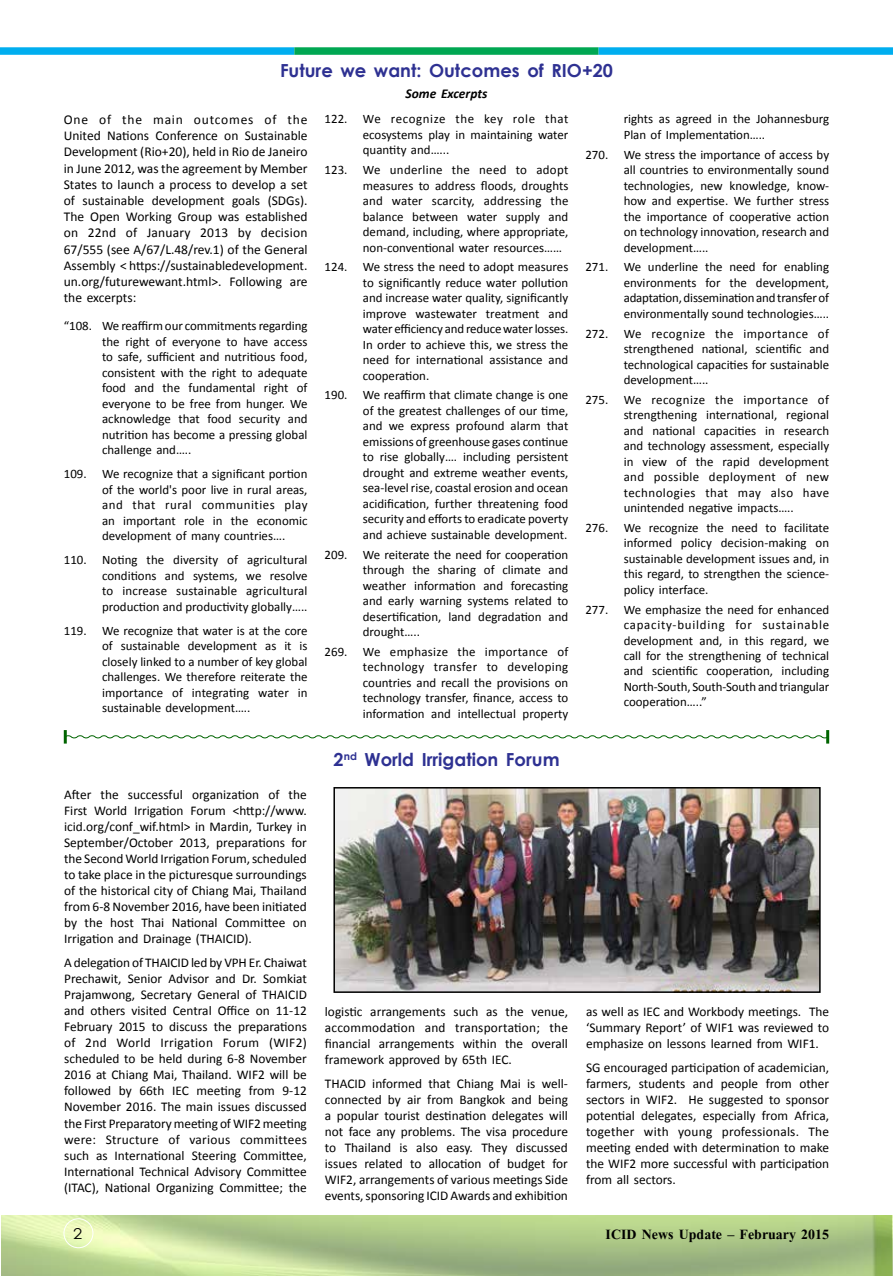
<style>
.page{position:relative;width:893px;height:1276px;background:#fff}
.page>*{position:absolute;margin:0;border:0;box-sizing:border-box;transform-origin:0 0}
.t1{font:700 18px "Century Gothic";color:#2e3192}
.t2{font:700 18px "Kokila";color:#000}
.t3{font:15px "Century Gothic";color:#000;scale:1.1 1}
.t4{font:13.5px/16.2px "Calibri";color:#000;text-align:justify}
.t5{font:italic 700 13.5px "Calibri";color:#000}
.t6{font:13.35px/16px "Calibri";color:#000;text-align:justify}
.t7{font:12.9px/15.5px "Calibri";color:#000;text-align:justify}
</style>
<div class="page">
<img style="left:891px;top:1215px;width:2px;height:61px">
<img style="left:2px;top:1215px;width:889px;height:61px">
<svg style="left:64px;top:730px;width:765px;height:13px"></svg>
<img style="left:336px;top:790px;width:482px;height:200px">
<div style="left:333px;top:787px;width:488px;height:206px;border:2px solid #000"></div>
<div style="left:0;top:47px;width:294px;height:8px;background:#00aeef"></div>
<div style="left:294px;top:47px;width:305px;height:8px;background:#00a752"></div>
<div style="left:599px;top:47px;width:294px;height:8px;background:#00aeef"></div>
<div style="left:64px;top:1218px;width:29px;height:30px;border:1px solid #fff;border-radius:50%"></div>
<h1 class="t1" style="left:280px;top:57px;width:334px">Future we want: Outcomes of RIO+20</h1>
<p class="t5" style="left:406px;top:84px;width:83px">Some Excerpts</p>
<p class="t4" style="left:64px;top:111px;width:245px">One of the main outcomes of the United Nations Conference on Sustainable Development (Rio+20), held in Rio de Janeiro in June 2012, was the agreement by Member States to launch a process to develop a set of sustainable development goals (SDGs).<br>The Open Working Group was established on 22nd of January 2013 by decision 67/555 (see A/67/L.48/rev.1) of the General Assembly &lt; https://sustainabledevelopment. un.org/futurewewant.html&gt;. Following are the excerpts:</p>
<p class="t7" style="left:102px;top:318px;width:207px;text-indent:-38px">“108. We reaffirm our commitments regarding the right of everyone to have access to safe, sufficient and nutritious food, consistent with the right to adequate food and the fundamental right of everyone to be free from hunger. We acknowledge that food security and nutrition has become a pressing global challenge and…..</p>
<p class="t7" style="left:102px;top:466px;width:207px;text-indent:-38px">109. We recognize that a significant portion of the world's poor live in rural areas, and that rural communities play an important role in the economic development of many countries….</p>
<p class="t7" style="left:102px;top:552px;width:207px;text-indent:-38px">110. Noting the diversity of agricultural conditions and systems, we resolve to increase sustainable agricultural production and productivity globally…..</p>
<p class="t7" style="left:102px;top:622px;width:207px;text-indent:-38px">119. We recognize that water is at the core of sustainable development as it is closely linked to a number of key global challenges. We therefore reiterate the importance of integrating water in sustainable development…..</p>
<p class="t6" style="left:64px;top:785px;width:244px">After the successful organization of the First World Irrigation Forum &lt;http://www. icid.org/conf_wif.html&gt; in Mardin, Turkey in September/October 2013, preparations for the Second World Irrigation Forum, scheduled to take place in the picturesque surroundings of the historical city of Chiang Mai, Thailand from 6-8 November 2016, have been initiated by the host Thai National Committee on Irrigation and Drainage (THAICID).</p>
<p class="t6" style="left:64px;top:954px;width:244px">A delegation of THAICID led by VPH Er. Chaiwat Prechawit, Senior Advisor and Dr. Somkiat Prajamwong, Secretary General of THAICID and others visited Central Office on 11-12<br>February 2015 to discuss the preparations of 2nd World Irrigation Forum (WIF2) scheduled to be held during 6-8 November 2016 at Chiang Mai, Thailand. WIF2 will be followed by 66th IEC meeting from 9-12<br>November 2016. The main issues discussed the First Preparatory meeting of WIF2 meeting were: Structure of various committees such as International Steering Committee, International Technical Advisory Committee (ITAC), National Organizing Committee; the</p>
<p class="t3" style="left:73px;top:1223px;width:10px">2</p>
<p class="t7" style="left:363px;top:111px;width:207px;text-indent:-38px">122. We recognize the key role that ecosystems play in maintaining water quantity and…...</p>
<p class="t7" style="left:363px;top:162px;width:207px;text-indent:-38px">123. We underline the need to adopt measures to address floods, droughts and water scarcity, addressing the balance between water supply and demand, including, where appropriate, non-conventional water resources……</p>
<p class="t7" style="left:363px;top:259px;width:207px;text-indent:-38px">124. We stress the need to adopt measures to significantly reduce water pollution and increase water quality, significantly improve wastewater treatment and water efficiency and reduce water losses.<br>In order to achieve this, we stress the need for international assistance and cooperation.</p>
<p class="t7" style="left:363px;top:387px;width:207px;text-indent:-38px">190. We reaffirm that climate change is one of the greatest challenges of our time, and we express profound alarm that emissions of greenhouse gases continue to rise globally…. including persistent drought and extreme weather events, sea-level rise, coastal erosion and ocean acidification, further threatening food security and efforts to eradicate poverty and achieve sustainable development.</p>
<p class="t7" style="left:363px;top:546px;width:207px;text-indent:-38px">209. We reiterate the need for cooperation through the sharing of climate and weather information and forecasting and early warning systems related to desertification, land degradation and drought…..</p>
<p class="t7" style="left:363px;top:643px;width:207px;text-indent:-38px">269. We emphasize the importance of technology transfer to developing countries and recall the provisions on technology transfer, finance, access to information and intellectual property</p>
<h1 class="t1" style="left:334px;top:745px;width:227px">2<sup>nd</sup> World Irrigation Forum</h1>
<p class="t6" style="left:325px;top:1002px;width:245px">logistic arrangements such as the venue, accommodation and transportation; the financial arrangements within the overall framework approved by 65th IEC.</p>
<p class="t6" style="left:325px;top:1075px;width:245px">THACID informed that Chiang Mai is well&shy;connected by air from Bangkok and being a popular tourist destination delegates will not face any problems. The visa procedure to Thailand is also easy. They discussed issues related to allocation of budget for WIF2, arrangements of various meetings Side events, sponsoring ICID Awards and exhibition</p>
<p class="t7" style="left:624px;top:111px;width:207px">rights as agreed in the Johannesburg<br>Plan of Implementation…..</p>
<p class="t7" style="left:624px;top:146px;width:207px;text-indent:-38px">270. We stress the importance of access by all countries to environmentally sound technologies, new knowledge, know&shy;how and expertise. We further stress the importance of cooperative action on technology innovation, research and development…..</p>
<p class="t7" style="left:624px;top:259px;width:207px;text-indent:-38px">271. We underline the need for enabling environments for the development, adaptation, dissemination and transfer of environmentally sound technologies…..</p>
<p class="t7" style="left:624px;top:325px;width:207px;text-indent:-38px">272. We recognize the importance of strengthened national, scientific and technological capacities for sustainable development…..</p>
<p class="t7" style="left:624px;top:391px;width:207px;text-indent:-38px">275. We recognize the importance of strengthening international, regional and national capacities in research and technology assessment, especially in view of the rapid development and possible deployment of new technologies that may also have unintended negative impacts…..</p>
<p class="t7" style="left:624px;top:519px;width:207px;text-indent:-38px">276. We recognize the need to facilitate informed policy decision-making on sustainable development issues and, in this regard, to strengthen the science&shy;policy interface.</p>
<p class="t7" style="left:624px;top:601px;width:207px;text-indent:-38px">277. We emphasize the need for enhanced capacity-building for sustainable development and, in this regard, we call for the strengthening of technical and scientific cooperation, including North-South, South-South and triangular cooperation…..”</p>
<p class="t6" style="left:586px;top:1002px;width:245px">as well as IEC and Workbody meetings. The ‘Summary Report’ of WIF1 was reviewed to emphasize on lessons learned from WIF1.</p>
<p class="t6" style="left:586px;top:1059px;width:245px">SG encouraged participation of academician, farmers, students and people from other sectors in WIF2. He suggested to sponsor potential delegates, especially from Africa, together with young professionals. The meeting ended with determination to make the WIF2 more successful with participation from all sectors.</p>
<h1 class="t2" style="left:606px;top:1224px;width:225px">ICID News Update – February 2015</h1>
</div>
